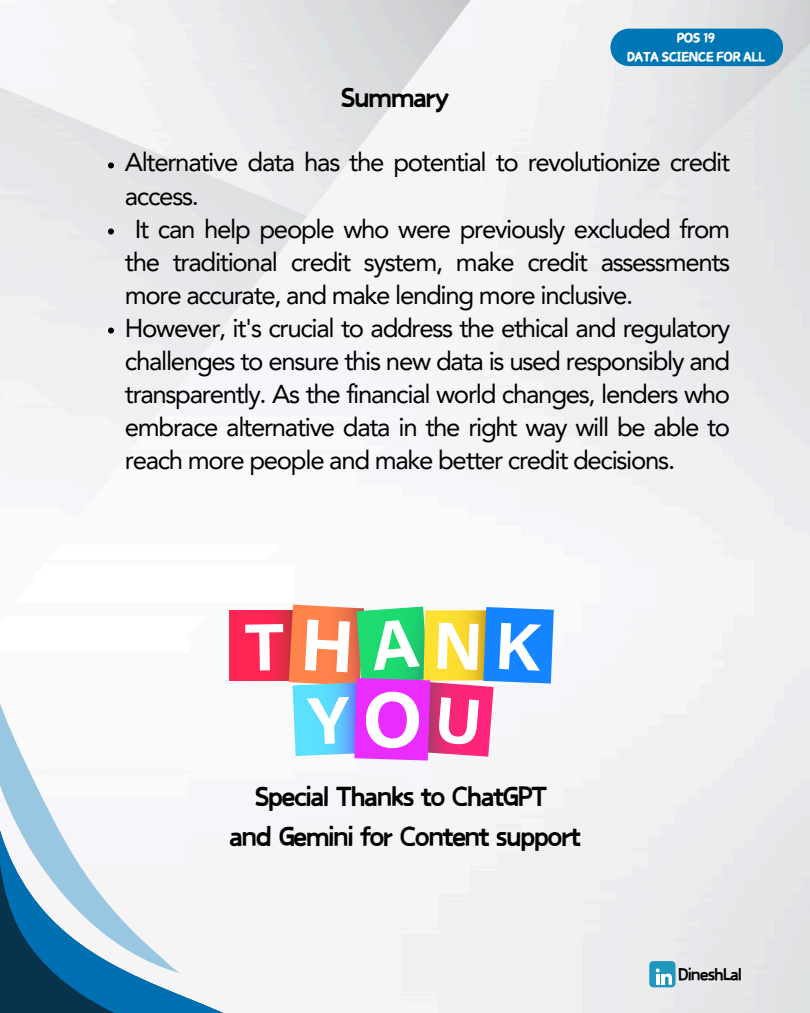
<style>
.page{position:relative;width:810px;height:1013px;background:#fff}
.page>*{position:absolute;margin:0;border:0;box-sizing:border-box;transform-origin:0 0}
.t1{font:900 30.8px/39.8px "Canva Funny";letter-spacing:-.05em;color:#000;text-align:center}
.t2{font:25.8px/33px "Avenir LT Pro";letter-spacing:-.05em;color:#000;text-align:justify}
.t3{font:900 19.3px "Canva Funny";letter-spacing:-.05em;color:#000}
.t4{font:14.8px "Canva Champion";letter-spacing:-.05em;color:#fff}
</style>
<div class="page">
<img style="left:0;top:0;width:810px;height:1012px">
<div style="left:649px;top:961px;width:27px;height:26px;background:#2197bd;border-radius:4px"></div>
<svg style="left:656px;top:968px;width:16px;height:16px"></svg>
<div style="left:610px;top:29px;width:173px;height:37px;background:#0077b5"></div>
<svg style="left:0;top:799px;width:316px;height:213px;fill:#f5f5f5"></svg>
<svg style="left:0;top:680px;width:183px;height:293px;fill:#f5f5fa"></svg>
<svg style="left:230px;top:610px;width:59px;height:70px;background:#f62750"></svg>
<svg style="left:245px;top:624px;width:38px;height:46px"></svg>
<svg style="left:289px;top:604px;width:265px;height:156px"></svg>
<svg style="left:108px;top:162px;width:6px;height:6px"></svg>
<svg style="left:108px;top:228px;width:6px;height:6px"></svg>
<svg style="left:108px;top:327px;width:6px;height:6px"></svg>
<p class="t1" style="left:341px;top:79px;width:110px">Summary</p>
<p class="t4" style="left:677px;top:30px;width:40px">POS 19</p>
<p class="t4" style="left:627px;top:48px;width:140px">DATA SCIENCE FOR ALL</p>
<p class="t2" style="left:125px;top:148px;width:607px">Alternative data has the potential to revolutionize credit access.</p>
<p class="t2" style="left:125px;top:214px;width:607px;text-indent:10px">It can help people who were previously excluded from the traditional credit system, make credit assessments more accurate, and make lending more inclusive.</p>
<p class="t2" style="left:125px;top:313px;width:607px">However, it's crucial to address the ethical and regulatory challenges to ensure this new data is used responsibly and transparently. As the financial world changes, lenders who embrace alternative data in the right way will be able to reach more people and make better credit decisions.</p>
<h1 class="t1" style="left:229px;top:777px;width:353px">Special Thanks to ChatGPT<br>and Gemini for Content support</h1>
<p class="t3" style="left:678px;top:965px;width:66px">DineshLal</p>
</div>
